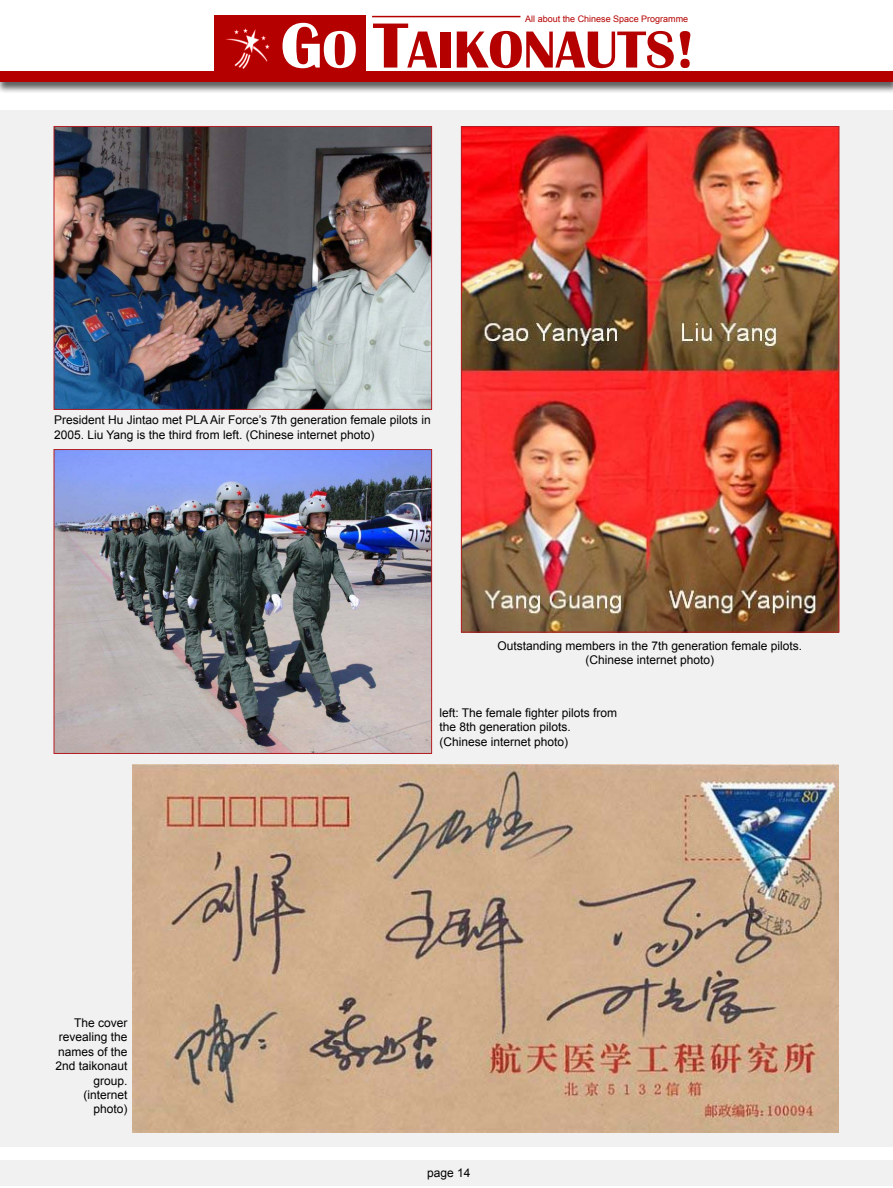
<style>
.page{position:relative;width:893px;height:1188px;background:#fff}
.page>*{position:absolute;margin:0;border:0;box-sizing:border-box;transform-origin:0 0}
.t1{font:700 54px "Britannic";color:#b50000}
.t2{font:12px/14.4px "Arial";color:#000}
.t3{font:9px "Arial";color:#b50000}
.s1{font-size:66px;color:#fff}
.s2{color:#fff}
.s3{font-size:66px}
</style>
<div class="page">
<div style="left:214px;top:15px;width:151px;height:63px;background:#b50000"></div>
<img style="left:225px;top:28px;width:45px;height:41px">
<div style="left:0;top:72px;width:893px;height:22px;background:#000;opacity:.64"></div>
<div style="left:0;top:72px;width:893px;height:10px;background:#b50000"></div>
<hr style="left:372px;top:16px;width:148px;height:1px;background:#b50000">
<div style="left:0;top:1161px;width:893px;height:25px;background:#f1f1f2"></div>
<div style="left:0;top:110px;width:893px;height:1037px;background:#f1f1f2"></div>
<img style="left:56px;top:128px;width:374px;height:280px">
<div style="left:54px;top:126px;width:378px;height:284px;border:1px solid #b41f24"></div>
<img style="left:463px;top:128px;width:374px;height:502px">
<img style="left:56px;top:451px;width:374px;height:301px">
<div style="left:54px;top:449px;width:378px;height:305px;border:1px solid #b41f24"></div>
<img style="left:133px;top:764px;width:706px;height:368px">
<p class="t3" style="left:525px;top:13px;width:165px">All about the Chinese Space Programme</p>
<h1 class="t1" style="left:281px;top:19px;width:416px"><span class="s1">G</span><span class="s2">O</span> <span class="s3">T</span>AIKONAUTS!</h1>
<p class="t2" style="left:54px;top:413px;width:378px">President Hu Jintao met PLA Air Force’s 7th generation female pilots in<br>2005. Liu Yang is the third from left. (Chinese internet photo)</p>
<p class="t2" style="left:497px;top:638px;width:306px;text-align:center">Outstanding members in the 7th generation female pilots. (Chinese internet photo)</p>
<p class="t2" style="left:439px;top:706px;width:179px">left: The female fighter pilots from the 8th generation pilots. (Chinese internet photo)</p>
<p class="t2" style="left:56px;top:1016px;width:74px;text-align:right">The cover revealing the names of the<br>2nd taikonaut group. (internet photo)</p>
<p class="t2" style="left:427px;top:1166px;width:45px">page 14</p>
</div>
